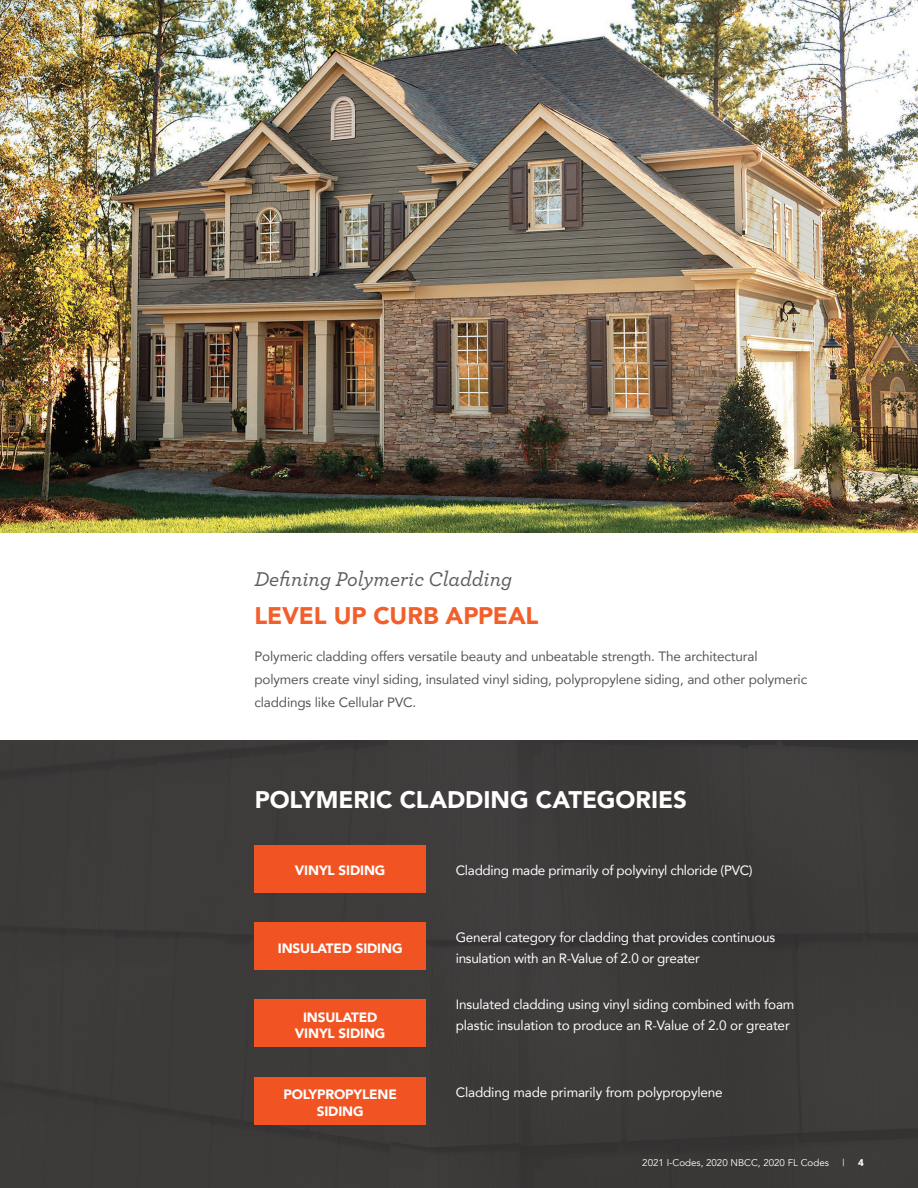
<style>
.page{position:relative;width:918px;height:1188px;background:#fff}
.page>*{position:absolute;margin:0;border:0;box-sizing:border-box;transform-origin:0 0}
.Sub_Head{font:900 24px "Avenir";color:#fff}
.Sub_Head-2{font:900 24px "Avenir";letter-spacing:-.005em;color:#f25f2a}
.Body{font:italic 500 21px "Archer Pro";color:#5c5d5f}
.Body-2{font:13.5px/21px "Avenir";letter-spacing:-.02em;color:#fff}
.Body-3{font:13.5px/23.2px "Avenir";letter-spacing:-.01em;color:#545759}
.Body-4{font:900 13.5px/16.5px "Avenir";letter-spacing:-.01em;color:#fff;text-align:center}
.t1{font:9.75px "Avenir";color:#fff}
.t2{font:900 9.75px "Avenir";color:#fff}
</style>
<div class="page">
<img style="left:0;top:0;width:918px;height:532px">
<div style="left:0;top:740px;width:918px;height:448px;background:#3d3b3a"></div>
<div style="left:255px;top:845px;width:171px;height:47px;background:#f15422"></div>
<div style="left:255px;top:922px;width:171px;height:48px;background:#f15422"></div>
<div style="left:255px;top:1000px;width:171px;height:47px;background:#f15422"></div>
<div style="left:255px;top:1077px;width:171px;height:47px;background:#f15422"></div>
<p class="Body" style="left:254px;top:564px;width:259px">Defining Polymeric Cladding</p>
<p class="Sub_Head-2" style="left:254px;top:595px;width:286px">LEVEL UP CURB APPEAL</p>
<p class="Body-3" style="left:254px;top:644px;width:554px">Polymeric cladding offers versatile beauty and unbeatable strength. The architectural polymers create vinyl siding, insulated vinyl siding, polypropylene siding, and other polymeric claddings like Cellular PVC.</p>
<p class="Sub_Head" style="left:255px;top:779px;width:434px">POLYMERIC CLADDING CATEGORIES</p>
<p class="Body-4" style="left:295px;top:862px;width:92px">VINYL SIDING</p>
<p class="Body-4" style="left:278px;top:939px;width:126px">INSULATED SIDING</p>
<p class="Body-4" style="left:295px;top:1008px;width:92px">INSULATED<br>VINYL SIDING</p>
<p class="Body-4" style="left:283px;top:1086px;width:115px">POLYPROPYLENE<br>SIDING</p>
<p class="Body-2" style="left:456px;top:860px;width:298px">Cladding made primarily of polyvinyl chloride (PVC)</p>
<p class="Body-2" style="left:456px;top:927px;width:321px">General category for cladding that provides continuous insulation with an R-Value of 2.0 or greater</p>
<p class="Body-2" style="left:456px;top:993px;width:340px">Insulated cladding using vinyl siding combined with foam plastic insulation to produce an R-Value of 2.0 or greater</p>
<p class="Body-2" style="left:456px;top:1081px;width:269px">Cladding made primarily from polypropylene</p>
<p class="t1" style="left:642px;top:1157px;width:188px">2021 I-Codes, 2020 NBCC, 2020 FL Codes</p>
<p class="t1" style="left:843px;top:1157px;width:4px">|</p>
<p class="t2" style="left:858px;top:1154px;width:7px">4</p>
</div>
